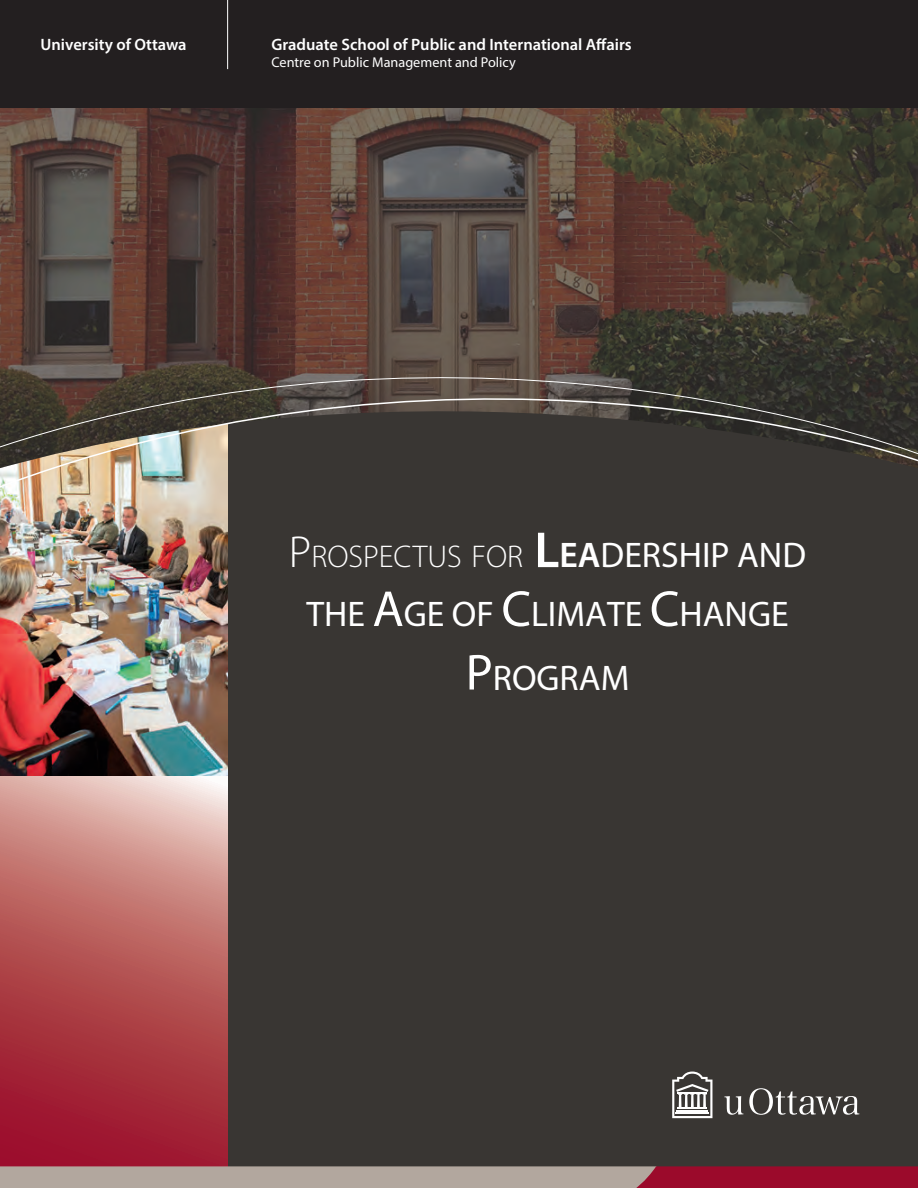
<style>
.page{position:relative;width:918px;height:1188px;background:#fff}
.page>*{position:absolute;margin:0;border:0;box-sizing:border-box;transform-origin:0 0}
.t1{font:35.7px/63.4px "Myriad Pro";color:#fff;text-align:center}
.t2{font:300 31.5px "Myriad Pro";color:#fff}
.t3{font:600 16.5px "Myriad Pro";color:#fff}
.t4{font:14.25px "Myriad Pro";color:#fff}
.s1{font-size:45px}
.s2{font-weight:600;font-size:51px}
.s3{font-weight:600;font-size:35.7px}
.s4{font-weight:400;font-size:35.7px}
.s5{font-size:51px}
</style>
<div class="page">
<svg style="left:0;top:776px;width:228px;height:390px"></svg>
<img style="left:0;top:494px;width:228px;height:282px">
<div style="left:228px;top:354px;width:690px;height:834px;background:#393633"></div>
<svg style="left:0;top:1166px;width:918px;height:22px"></svg>
<img style="left:0;top:108px;width:918px;height:172px">
<div style="left:0;top:0;width:918px;height:108px;background:#231f20"></div>
<svg style="left:0;top:459px;width:918px;height:35px"></svg>
<svg style="left:0;top:280px;width:918px;height:179px"></svg>
<svg style="left:724px;top:1096px;width:19px;height:19px"></svg>
<svg style="left:749px;top:1088px;width:110px;height:27px"></svg>
<svg style="left:672px;top:1072px;width:40px;height:46px"></svg>
<hr style="left:227px;top:0;width:1px;height:69px;background:#fff">
<p class="t3" style="left:41px;top:33px;width:148px">University of Ottawa</p>
<p class="t3" style="left:271px;top:33px;width:362px">Graduate School of Public and International Affairs</p>
<p class="t4" style="left:272px;top:53px;width:246px">Centre on Public Management and Policy</p>
<h2 class="t2" style="left:289px;top:539px;width:519px"><span class="s1">P</span>ROSPECTUS FOR <span class="s2">L</span><span class="s3">ea</span><span class="s4">DERSHIP AND</span></h2>
<h1 class="t1" style="left:306px;top:582px;width:484px">THE <span class="s5">A</span>GE OF <span class="s5">C</span>LIMATE <span class="s5">C</span>HANGE<br><span class="s5">P</span>ROGRAM</h1>
</div>
